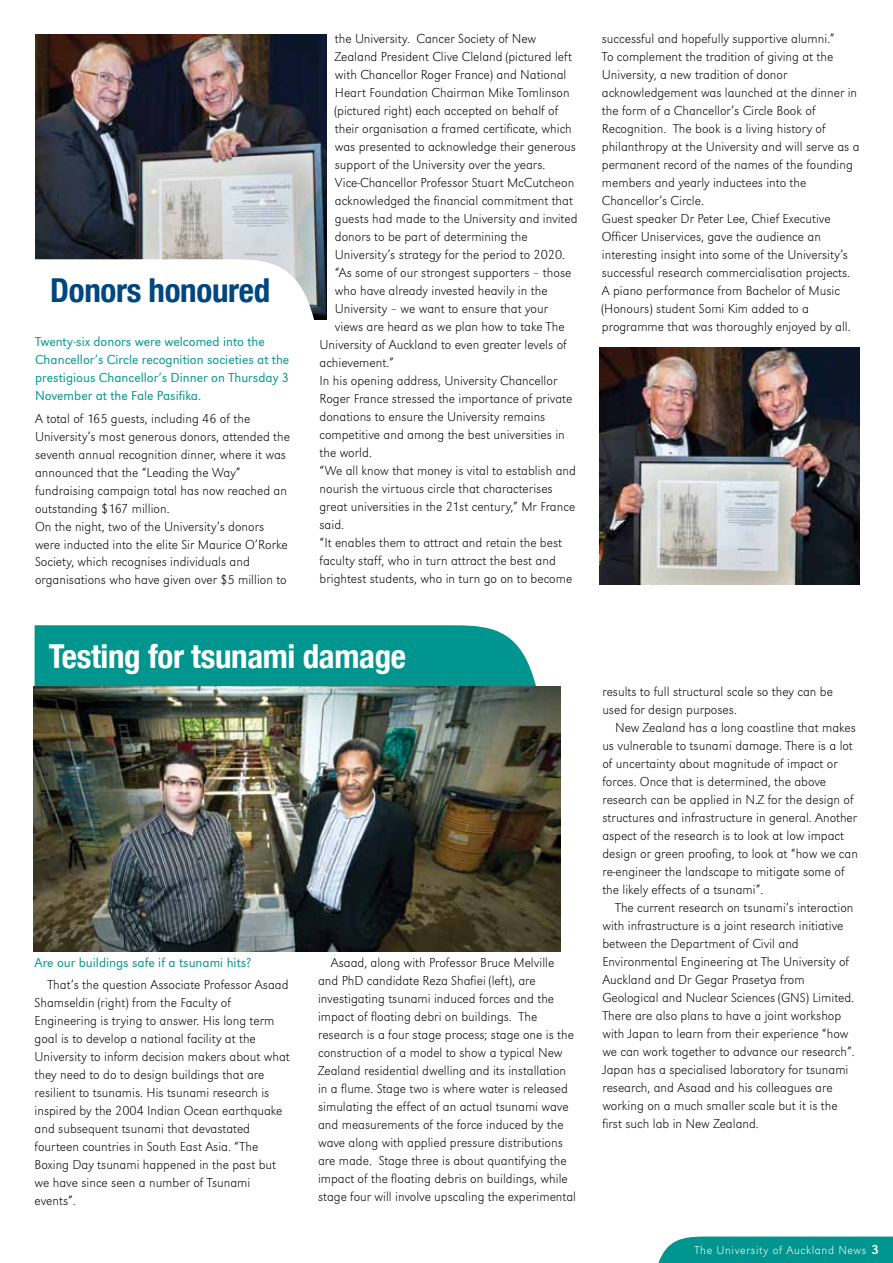
<style>
.page{position:relative;width:893px;height:1263px;background:#fff}
.page>*{position:absolute;margin:0;border:0;box-sizing:border-box;transform-origin:0 0}
.t1{font:700 condensed 33px "Helvetica Neue";color:#fff}
.t2{font:700 condensed 33px "Helvetica Neue";letter-spacing:-.01em;color:#00467f}
.t3{font:13.5px/18px "Grot Macron Extra Lt";color:#000}
.t4{font:300 13.5px/18px "Grot Macron";color:#00958f}
.t5{font:12px "Grot Macron Extra Lt";letter-spacing:.05em;color:#fff}
.s1{font-family:"Grot Macron Reg";font-size:13.5px}
</style>
<div class="page">
<svg style="left:658px;top:1236px;width:235px;height:27px;background:#109b96"></svg>
<div style="left:35px;top:625px;width:501px;height:62px;background:#00958f"></div>
<img style="left:33px;top:687px;width:527px;height:265px">
<img style="left:600px;top:348px;width:260px;height:236px">
<img style="left:35px;top:34px;width:291px;height:286px">
<svg style="left:35px;top:259px;width:279px;height:61px"></svg>
<h1 class="t2" style="left:50px;top:271px;width:222px">Donors honoured</h1>
<p class="t4" style="left:35px;top:333px;width:256px">Twenty-six donors were welcomed into the Chancellor’s Circle recognition societies at the prestigious Chancellor’s Dinner on Thursday 3<br>N ovember at the Fale Pasifika.</p>
<p class="t3" style="left:35px;top:409px;width:256px">A total of 165 guests, including 46 of the University’s most generous donors, attended the seventh annual recognition dinner, where it was announced that the “Leading the Way” fundraising campaign total has now reached an outstanding $167 million.<br>On the night, two of the University’s donors were inducted into the elite Sir Maurice O’Rorke Society, which recognises individuals and organisations who have given over $5 million to</p>
<p class="t3" style="left:335px;top:30px;width:203px">the University. Cancer Society of New</p>
<p class="t3" style="left:335px;top:48px;width:239px">Zealand President Clive Cleland (pictured left</p>
<p class="t3" style="left:335px;top:66px;width:233px">with Chancellor Roger France) and National</p>
<p class="t3" style="left:335px;top:84px;width:236px">Heart Foundation Chairman Mike Tomlinson</p>
<p class="t3" style="left:335px;top:102px;width:225px">(pictured right) each accepted on behalf of</p>
<p class="t3" style="left:335px;top:120px;width:239px">their organisation a framed certificate, which</p>
<p class="t3" style="left:335px;top:138px;width:243px">was presented to acknowledge their generous</p>
<p class="t3" style="left:335px;top:156px;width:212px">support of the University over the years.</p>
<p class="t3" style="left:335px;top:174px;width:241px">Vice-Chancellor Professor Stuart McCutcheon</p>
<p class="t3" style="left:335px;top:192px;width:240px">acknowledged the financial commitment that</p>
<p class="t3" style="left:335px;top:210px;width:244px">guests had made to the University and invited</p>
<p class="t3" style="left:335px;top:228px;width:194px">donors to be part of determining the</p>
<p class="t3" style="left:335px;top:246px;width:232px">University’s strategy for the period to 2020.</p>
<p class="t3" style="left:335px;top:264px;width:238px">“As some of our strongest supporters – those</p>
<p class="t3" style="left:335px;top:282px;width:214px">who have already invested heavily in the</p>
<p class="t3" style="left:335px;top:300px;width:215px">University – we want to ensure that your</p>
<p class="t3" style="left:335px;top:318px;width:231px">views are heard as we plan how to take The</p>
<p class="t3" style="left:320px;top:336px;width:249px">University of Auckland to even greater levels of</p>
<p class="t3" style="left:320px;top:354px;width:76px">achievement.”</p>
<p class="t3" style="left:320px;top:372px;width:239px">In his opening address, University Chancellor</p>
<p class="t3" style="left:320px;top:390px;width:254px">Roger France stressed the importance of private</p>
<p class="t3" style="left:320px;top:408px;width:227px">donations to ensure the University remains</p>
<p class="t3" style="left:320px;top:426px;width:247px">competitive and among the best universities in</p>
<p class="t3" style="left:320px;top:444px;width:54px">the world.</p>
<p class="t3" style="left:320px;top:462px;width:258px">“We all know that money is vital to establish and</p>
<p class="t3" style="left:320px;top:480px;width:235px">nourish the virtuous circle that characterises</p>
<p class="t3" style="left:320px;top:498px;width:257px">great universities in the 21st century,” Mr France</p>
<p class="t3" style="left:320px;top:516px;width:26px">said.</p>
<p class="t3" style="left:320px;top:534px;width:244px">“It enables them to attract and retain the best</p>
<p class="t3" style="left:320px;top:552px;width:238px">faculty staff, who in turn attract the best and</p>
<p class="t3" style="left:320px;top:570px;width:254px">brightest students, who in turn go on to become</p>
<h1 class="t1" style="left:49px;top:636px;width:359px">Testing for tsunami damage</h1>
<p class="t4" style="left:35px;top:953px;width:218px">Are our buildings safe if a tsunami hits?</p>
<p class="t3" style="left:35px;top:976px;width:257px;text-indent:13px">That’s the question Associate Professor Asaad Shamseldin (right) from the Faculty of Engineering is trying to answer. His long term goal is to develop a national facility at the University to inform decision makers about what they need to do to design buildings that are resilient to tsunamis. His tsunami research is inspired by the 2004 Indian Ocean earthquake and subsequent tsunami that devastated fourteen countries in South East Asia. “The Boxing Day tsunami happened in the past but we have since seen a number of Tsunami events”.</p>
<p class="t3" style="left:318px;top:953px;width:259px;text-indent:13px">Asaad, along with Professor Bruce Melville and PhD candidate Reza Shafiei (left), are investigating tsunami induced forces and the impact of floating debri on buildings. The research is a four stage process; stage one is the construction of a model to show a typical New Zealand residential dwelling and its installation in a flume. Stage two is where water is released simulating the effect of an actual tsunami wave and measurements of the force induced by the wave along with applied pressure distributions are made. Stage three is about quantifying the impact of the floating debris on buildings, while stage four will involve upscaling the experimental</p>
<p class="t3" style="left:602px;top:30px;width:259px">successful and hopefully supportive alumni.”<br>To complement the tradition of giving at the University, a new tradition of donor acknowledgement was launched at the dinner in the form of a Chancellor’s Circle Book of Recognition. The book is a living history of philanthropy at the University and will serve as a permanent record of the names of the founding members and yearly inductees into the Chancellor’s Circle.<br>Guest speaker Dr Peter Lee, Chief Executive Officer Uniservices, gave the audience an interesting insight into some of the University’s successful research commercialisation projects.<br>A piano performance from Bachelor of Music (Honours) student Somi Kim added to a programme that was thoroughly enjoyed by all.</p>
<p class="t3" style="left:602px;top:683px;width:232px">results to full structural scale so they can be used for design purposes.</p>
<p class="t3" style="left:602px;top:719px;width:257px;text-indent:13px">New Zealand has a long coastline that makes us vulnerable to tsunami damage. There is a lot of uncertainty about magnitude of impact or forces. Once that is determined, the above research can be applied in N.Z for the design of structures and infrastructure in general. Another aspect of the research is to look at low impact design or green proofing, to look at “how we can re-engineer the landscape to mitigate some of the likely effects of a tsunami”.</p>
<p class="t3" style="left:602px;top:899px;width:254px;text-indent:13px">The current research on tsunami’s interaction with infrastructure is a joint research initiative between the Department of Civil and Environmental Engineering at The University of Auckland and Dr Gegar Prasetya from Geological and Nuclear Sciences (GNS) Limited.<br>There are also plans to have a joint workshop with Japan to learn from their experience “how we can work together to advance our research”.<br>Japan has a specialised laboratory for tsunami research, and Asaad and his colleagues are working on a much smaller scale but it is the first such lab in New Zealand.</p>
<p class="t5" style="left:694px;top:1242px;width:186px">The University of Auckland News <span class="s1">3</span></p>
</div>
